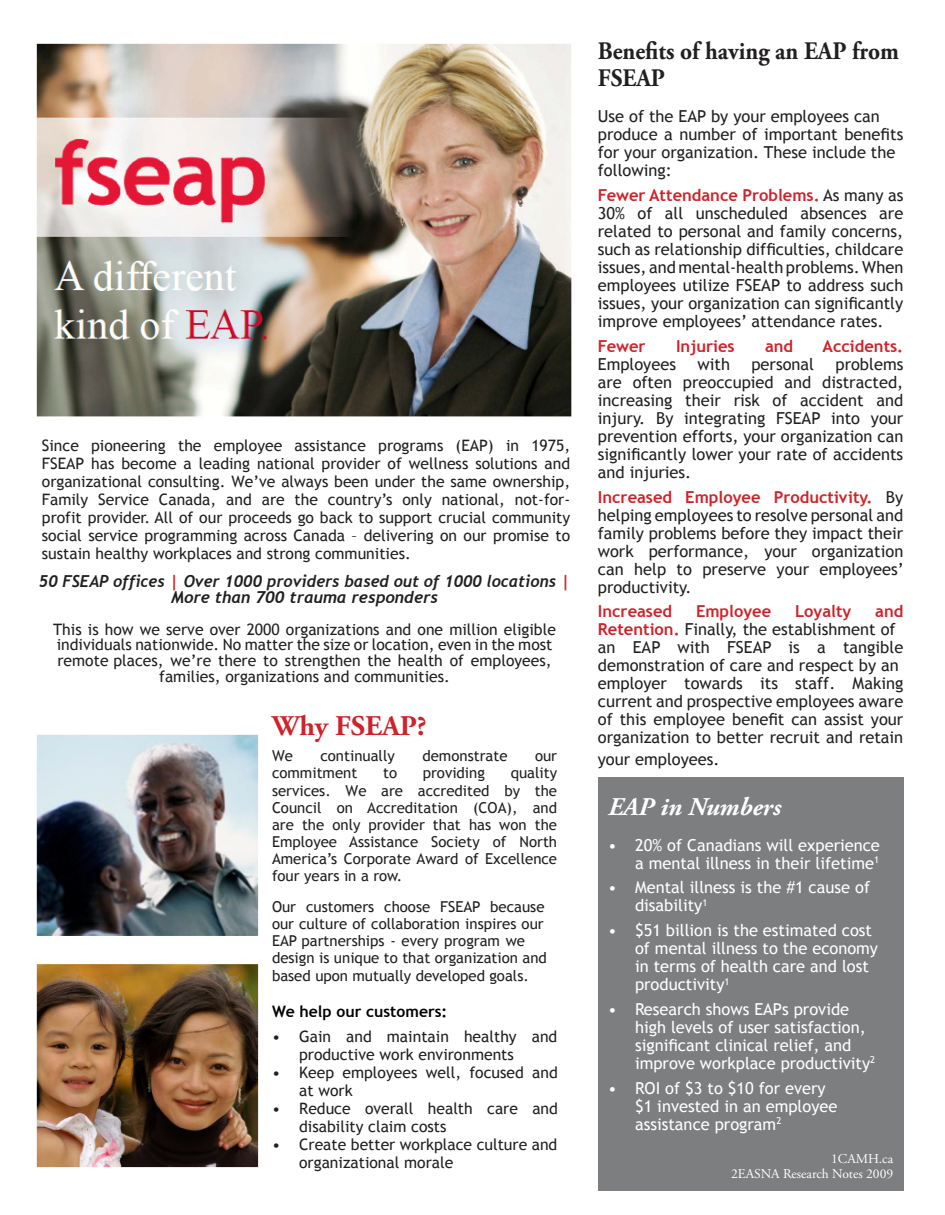
<style>
.page{position:relative;width:945px;height:1215px;background:#fff}
.page>*{position:absolute;margin:0;border:0;box-sizing:border-box;transform-origin:0 0}
.t1{font:700 28.5px "Adobe Garamond Pro";color:#d12229}
.t2{font:italic 700 25.5px "Adobe Garamond Pro";color:#fff}
.t3{font:700 25.2px/27px "Adobe Garamond Pro";color:#221f1f;scale:.93 1}
.t4{font:16.5px/18px "Trebuchet MS";color:#221f1f;text-align:justify}
.t5{font:16.5px/18px "Trebuchet MS";color:#fff}
.t6{font:italic 700 16.5px/16.5px "Trebuchet";color:#221f1f;text-align:center}
.t7{font:700 16.5px "Trebuchet MS";color:#d12229}
.t8{font:15.75px/18px "Trebuchet MS";color:#221f1f}
.t9{font:700 15.75px "Trebuchet MS";color:#000}
.t10{font:15px/17.1px "Trebuchet MS";color:#221f1f;text-align:justify}
.t11{font:13.5px/15px "Adobe Garamond Pro";color:#fff;text-align:right}
.s1{color:#d12229}
.s2{font-weight:700;color:#d12229}
</style>
<div class="page">
<img style="left:36px;top:42px;width:536px;height:375px">
<img style="left:36px;top:734px;width:222px;height:434px">
<div style="left:598px;top:777px;width:305px;height:414px;background:#7c7e80"></div>
<p class="t8" style="left:42px;top:437px;width:530px;text-align:justify">Since pioneering the employee assistance programs (EAP) in 1975, FSEAP has become a leading national provider of wellness solutions and organizational consulting. We’ve always been under the same ownership, Family Service Canada, and are the country’s only national, not-for&shy;profit provider. All of our proceeds go back to support crucial community social service programming across Canada – delivering on our promise to sustain healthy workplaces and strong communities.</p>
<p class="t6" style="left:39px;top:573px;width:533px">50 FSEAP offices <span class="s1">|</span> Over 1000 providers based out of 1000 locations <span class="s1">|<br></span>More than 700 trauma responders</p>
<p class="t8" style="left:53px;top:621px;width:504px;line-height:15.8px;text-align:center">This is how we serve over 2000 organizations and one million eligible individuals nationwide. No matter the size or location, even in the most remote places, we’re there to strengthen the health of employees, families, organizations and communities.</p>
<h1 class="t1" style="left:272px;top:715px;width:156px">Why FSEAP?</h1>
<p class="t10" style="left:272px;top:748px;width:22px">We</p>
<p class="t10" style="left:321px;top:748px;width:76px">continually</p>
<p class="t10" style="left:422px;top:748px;width:87px">demonstrate</p>
<p class="t10" style="left:535px;top:748px;width:24px">our</p>
<p class="t10" style="left:272px;top:765px;width:87px">commitment</p>
<p class="t10" style="left:383px;top:765px;width:15px">to</p>
<p class="t10" style="left:423px;top:765px;width:64px">providing</p>
<p class="t10" style="left:272px;top:765px;width:287px;text-indent:239px">quality services. We are accredited by the Council on Accreditation (COA), and are the only provider that has won the Employee Assistance Society of North America’s Corporate Award of Excellence four years in a row.</p>
<p class="t10" style="left:272px;top:898px;width:276px;text-align:left">Our customers choose FSEAP because our culture of collaboration inspires our EAP partnerships - every program we design is unique to that organization and based upon mutually developed goals.</p>
<p class="t9" style="left:272px;top:1002px;width:177px">We help our customers:</p>
<p class="t8" style="left:299px;top:1028px;width:260px;text-indent:-27px">• Gain and maintain healthy and productive work environments</p>
<p class="t8" style="left:299px;top:1064px;width:260px;text-indent:-27px">• Keep employees well, focused and at work</p>
<p class="t8" style="left:299px;top:1100px;width:260px;text-indent:-27px">• Reduce overall health care and disability claim costs</p>
<p class="t8" style="left:299px;top:1136px;width:260px;text-indent:-27px">• Create better workplace culture and organizational morale</p>
<h3 class="t3" style="left:598px;top:40px;width:325px">Benefits of having an EAP from<br>FSEAP</h3>
<p class="t4" style="left:598px;top:108px;width:307px;text-align:left">Use of the EAP by your employees can produce a number of important benefits for your organization. These include the following:</p>
<p class="t4" style="left:598px;top:187px;width:307px"><span class="s2">Fewer Attendance Problems.</span> As many as 30% of all unscheduled absences are related to personal and family concerns, such as relationship difficulties, childcare issues, and mental-health problems. When employees utilize FSEAP to address such issues, your organization can significantly improve employees’ attendance rates.</p>
<p class="t7" style="left:598px;top:336px;width:49px">Fewer</p>
<p class="t7" style="left:676px;top:336px;width:60px">Injuries</p>
<p class="t7" style="left:765px;top:336px;width:30px">and</p>
<p class="t7" style="left:823px;top:336px;width:82px">Accidents.</p>
<p class="t4" style="left:598px;top:355px;width:80px">Employees</p>
<p class="t4" style="left:697px;top:355px;width:34px">with</p>
<p class="t4" style="left:751px;top:355px;width:64px">personal</p>
<p class="t4" style="left:598px;top:355px;width:307px;text-indent:238px">problems are often preoccupied and distracted, increasing their risk of accident and injury. By integrating FSEAP into your prevention efforts, your organization can significantly lower your rate of accidents and injuries.</p>
<p class="t4" style="left:598px;top:488px;width:308px"><span class="s2">Increased Employee Productivity.</span> By helping employees to resolve personal and family problems before they impact their work performance, your organization can help to preserve your employees’ productivity.</p>
<p class="t7" style="left:598px;top:601px;width:76px">Increased</p>
<p class="t7" style="left:696px;top:601px;width:77px">Employee</p>
<p class="t7" style="left:795px;top:601px;width:58px">Loyalty</p>
<p class="t4" style="left:598px;top:603px;width:307px;text-align:left;text-indent:277px"><span class="s2">and Retention.</span> Finally, the establishment of an EAP with FSEAP is a tangible demonstration of care and respect by an employer towards its staff. Making current and prospective employees aware of this employee benefit can assist your organization to better recruit and retain</p>
<p class="t4" style="left:598px;top:750px;width:123px">your employees.</p>
<h2 class="t2" style="left:608px;top:791px;width:174px">EAP in Numbers</h2>
<p class="t5" style="left:608px;top:836px;width:273px;text-align:right">• 20% of Canadians will experience a mental illness in their lifetime<sup>1</sup></p>
<p class="t5" style="left:635px;top:879px;width:237px;text-indent:-27px">• Mental illness is the #1 cause of disability<sup>1</sup></p>
<p class="t5" style="left:635px;top:922px;width:245px;text-indent:-27px">• $51 billion is the estimated cost of mental illness to the economy in terms of health care and lost productivity<sup>1</sup></p>
<p class="t5" style="left:635px;top:1000px;width:242px;text-indent:-27px">• Research shows EAPs provide high levels of user satisfaction, significant clinical relief, and improve workplace productivity<sup>2</sup></p>
<p class="t5" style="left:635px;top:1079px;width:204px;text-indent:-27px">• ROI of $3 to $10 for every $1 invested in an employee assistance program<sup>2</sup></p>
<p class="t11" style="left:731px;top:1150px;width:164px">1CAMH.ca<br>2EASNA Research Notes 2009</p>
</div>
